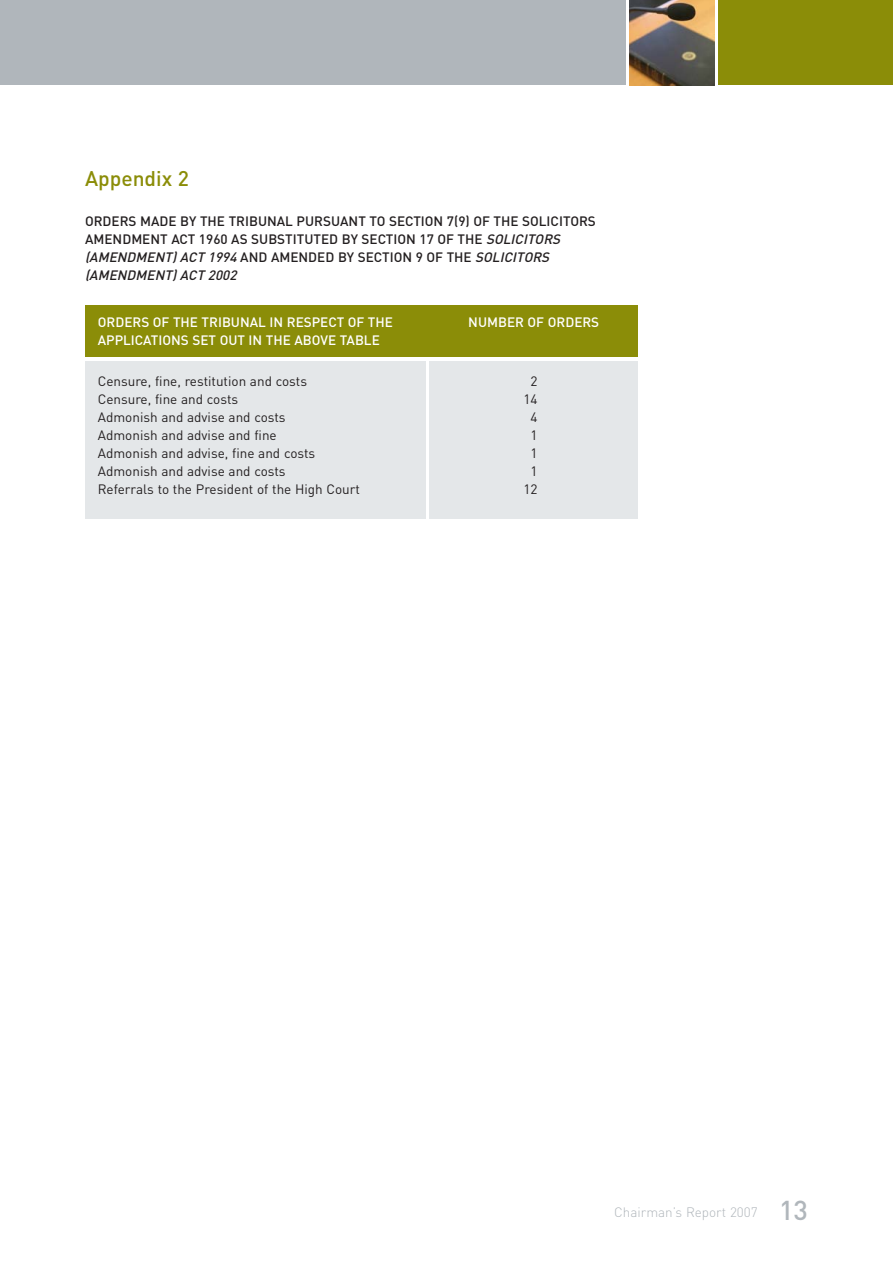
<style>
.page{position:relative;width:893px;height:1263px;background:#fff}
.page>*{position:absolute;margin:0;border:0;box-sizing:border-box;transform-origin:0 0}
.t1{font:500 21px "DIN";color:#8b8d08}
.t2{font:13.5px/18px "DIN";color:#231f20}
.t3{font:500 13.5px/18px "DIN";color:#231f20}
.t4{font:500 13.5px/18px "DIN";color:#fff}
.t5{font:300 13.5px "DIN";color:#b0b6bb}
.s1{font-style:italic}
.s2{font-weight:500;font-size:27px}
</style>
<div class="page">
<img style="left:629px;top:0;width:85px;height:85px">
<div style="left:719px;top:0;width:174px;height:85px;background:#8b8d08"></div>
<div style="left:0;top:0;width:625px;height:85px;background:#b0b6bb"></div>
<div style="left:85px;top:306px;width:553px;height:51px;background:#8b8d08"></div>
<div style="left:85px;top:361px;width:340px;height:157px;background:#e4e7e9"></div>
<div style="left:429px;top:361px;width:209px;height:157px;background:#e4e7e9"></div>
<h1 class="t1" style="left:85px;top:171px;width:106px">Appendix 2</h1>
<p class="t3" style="left:85px;top:214px;width:512px">ORDERS MADE BY THE TRIBUNAL PURSUANT TO SECTION 7(9) OF THE SOLICITORS AMENDMENT ACT 1960 AS SUBSTITUTED BY SECTION 17 OF THE <span class="s1">SOLICITORS (AMENDMENT) ACT 1994</span> A N D A M E N D E D B Y S E CT I O N 9 O F T H E <span class="s1">SOLICITORS (AMENDMENT) ACT 2002</span></p>
<p class="t4" style="left:98px;top:315px;width:297px">ORDERS OF THE TRIBUNAL IN RESPECT OF THE<br>APPLICATIONS SET OUT IN THE ABOVE TABLE</p>
<p class="t2" style="left:98px;top:373px;width:264px">Censure, fine, restitution and costs<br>Censure, fine and costs<br>Admonish and advise and costs<br>Admonish and advise and fine<br>Admonish and advise, fine and costs<br>Admonish and advise and costs<br>Referrals to the President of the High Court</p>
<p class="t4" style="left:468px;top:315px;width:133px">NUMBER OF ORDERS</p>
<p class="t2" style="left:524px;top:373px;width:16px;text-align:center">2<br>14<br>4<br>1<br>1<br>1<br>12</p>
<p class="t5" style="left:614px;top:1207px;width:195px">Chairman’s Report 2007 <span class="s2">13</span></p>
</div>
